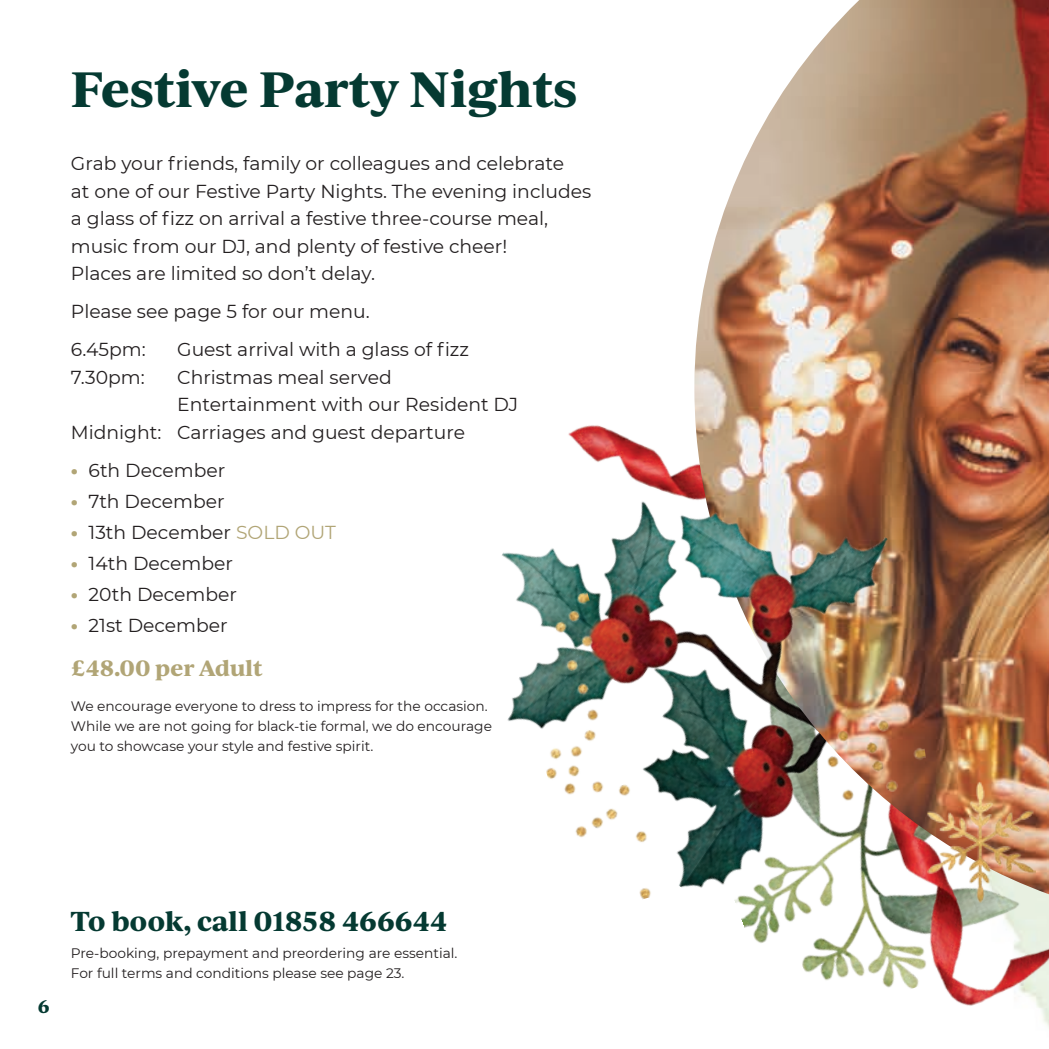
<style>
.page{position:relative;width:1049px;height:1049px;background:#fff}
.page>*{position:absolute;margin:0;border:0;box-sizing:border-box;transform-origin:0 0}
.Page_headers{font:700 47.5px "Ivy Journal";letter-spacing:-.02em;color:#053a32}
.Body_Subs{font:700 26.25px "Ivy Journal";color:#053a32}
.Prices{font:700 21.25px "Ivy Journal";letter-spacing:-.01em;color:#b1a576}
.Bodycopy{font:18.75px/27.5px "Montserrat";color:#231f20}
.Body_Subs-2{font:700 17.5px "Ivy Journal";color:#053a32}
.Small_print{font:13.75px/20px "Montserrat";color:#231f20}
.s1{font-weight:800;color:#b1a576}
.s2{color:#b1a576}
</style>
<div class="page">
<img style="left:827px;top:894px;width:222px;height:126px">
<img style="left:502px;top:552px;width:488px;height:391px">
<img style="left:694px;top:0;width:355px;height:894px">
<img style="left:531px;top:364px;width:379px;height:338px">
<img style="left:502px;top:592px;width:171px;height:323px">
<img style="left:800px;top:681px;width:134px;height:153px">
<img style="left:927px;top:781px;width:108px;height:122px">
<p class="Page_headers" style="left:71px;top:53px;width:508px">Festive Party Nights</p>
<p class="Bodycopy" style="left:71px;top:149px;width:522px">Grab your friends, family or colleagues and celebrate<br>at one of our Festive Party Nights. The evening includes a glass of fizz on arrival a festive three-course meal, music from our DJ, and plenty of festive cheer!<br>Places are limited so don’t delay.</p>
<p class="Bodycopy" style="left:71px;top:297px;width:300px">Please see page 5 for our menu.</p>
<p class="Bodycopy" style="left:71px;top:335px;width:76px">6.45pm:</p>
<p class="Bodycopy" style="left:177px;top:335px;width:293px">Guest arrival with a glass of fizz</p>
<p class="Bodycopy" style="left:71px;top:363px;width:75px">7.30pm:</p>
<p class="Bodycopy" style="left:177px;top:363px;width:216px">Christmas meal served</p>
<p class="Bodycopy" style="left:177px;top:390px;width:343px">Entertainment with our Resident DJ</p>
<p class="Bodycopy" style="left:71px;top:418px;width:396px">Midnight: Carriages and guest departure</p>
<p class="Bodycopy" style="left:71px;top:456px;width:156px"><span class="s1">•</span> 6th December</p>
<p class="Bodycopy" style="left:71px;top:487px;width:155px"><span class="s1">•</span> 7th December</p>
<p class="Bodycopy" style="left:71px;top:518px;width:266px"><span class="s1">•</span> 13th December <span class="s2">SOLD OUT</span></p>
<p class="Bodycopy" style="left:71px;top:549px;width:164px"><span class="s1">•</span> 14th December</p>
<p class="Bodycopy" style="left:71px;top:580px;width:168px"><span class="s1">•</span> 20th December</p>
<p class="Bodycopy" style="left:71px;top:611px;width:158px"><span class="s1">•</span> 21st December</p>
<p class="Prices" style="left:71px;top:652px;width:193px">£48.00 per Adult</p>
<p class="Small_print" style="left:71px;top:695px;width:423px">We encourage everyone to dress to impress for the occasion.<br>While we are not going for black-tie formal, we do encourage you to showcase your style and festive spirit.</p>
<p class="Body_Subs-2" style="left:38px;top:993px;width:13px">6</p>
<p class="Body_Subs" style="left:71px;top:901px;width:378px">To book, call 01858 466644</p>
<p class="Small_print" style="left:71px;top:943px;width:388px">Pre-booking, prepayment and preordering are essential.<br>For full terms and conditions please see page 23.</p>
</div>
